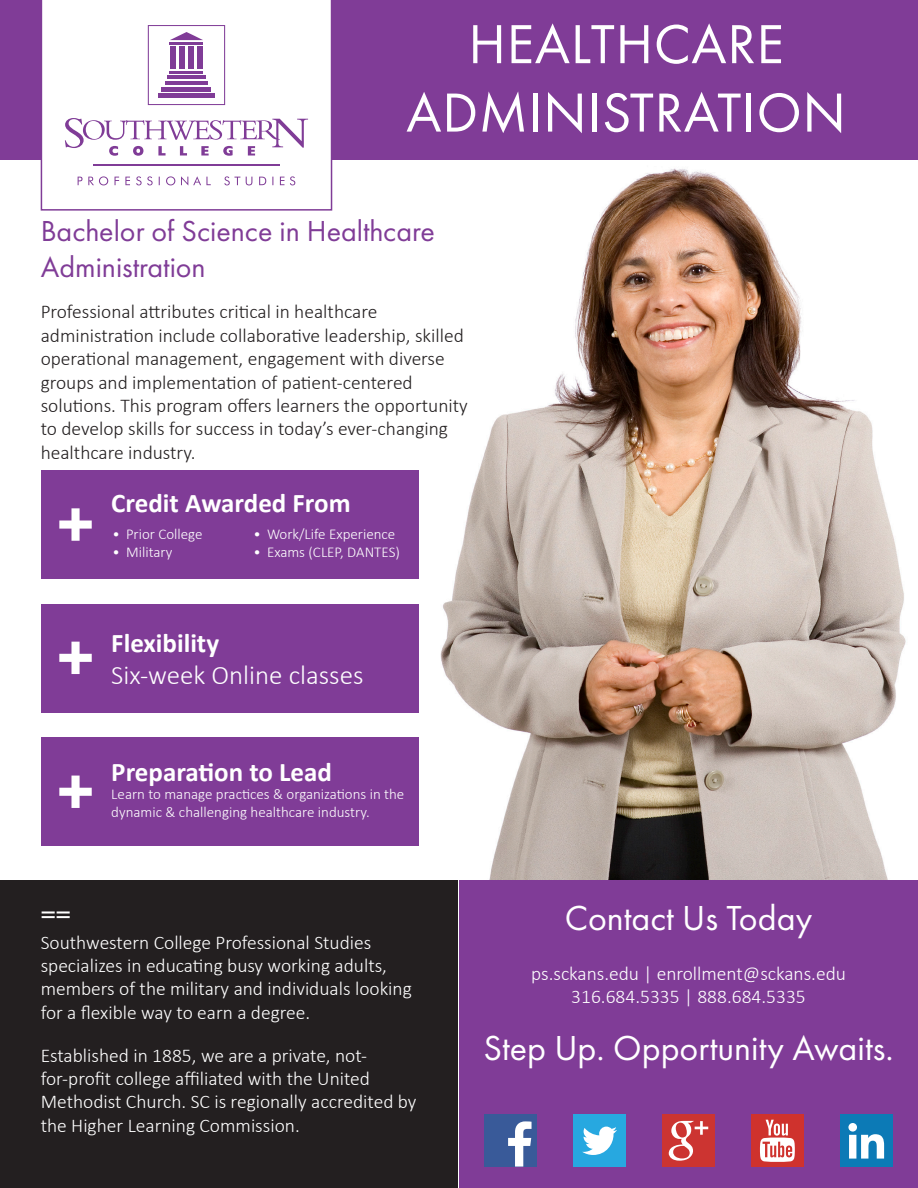
<style>
.page{position:relative;width:918px;height:1188px;background:#fff}
.page>*{position:absolute;margin:0;border:0;box-sizing:border-box;transform-origin:0 0}
.t1{font:57px/68.4px "Futura PT";letter-spacing:.01em;color:#fff;text-align:center}
.t2{font:36px "Futura PT";color:#fff}
.t3{font:30px/36px "Futura PT";color:#803c97}
.t4{font:30px "Futura PT";color:#fff}
.t5{font:700 27px "Calibri";color:#fff}
.t6{font:300 27px "Calibri";color:#fff}
.t7{font:300 19.5px/23.4px "Calibri";color:#fff}
.t8{font:300 19.5px/23.4px "Calibri";color:#231f20}
.t9{font:300 15px "Calibri";color:#fff}
</style>
<div class="page">
<img style="left:429px;top:159px;width:488px;height:721px">
<div style="left:0;top:880px;width:458px;height:308px;background:#231f20"></div>
<div style="left:41px;top:604px;width:377px;height:108px;background:#803c97"></div>
<svg style="left:59px;top:642px;width:33px;height:32px"></svg>
<div style="left:41px;top:737px;width:377px;height:109px;background:#803c97"></div>
<svg style="left:59px;top:776px;width:33px;height:32px"></svg>
<div style="left:41px;top:470px;width:377px;height:109px;background:#803c97"></div>
<svg style="left:59px;top:508px;width:33px;height:33px"></svg>
<div style="left:459px;top:880px;width:459px;height:308px;background:#803c97"></div>
<div style="left:484px;top:1115px;width:53px;height:52px;background:#395a99"></div>
<svg style="left:508px;top:1121px;width:24px;height:46px"></svg>
<div style="left:573px;top:1115px;width:53px;height:52px;background:#27a8e0"></div>
<svg style="left:582px;top:1127px;width:35px;height:28px"></svg>
<div style="left:751px;top:1115px;width:53px;height:52px;background:#cf322d"></div>
<svg style="left:760px;top:1120px;width:35px;height:42px"></svg>
<div style="left:662px;top:1115px;width:53px;height:52px;background:#cc3431"></div>
<svg style="left:669px;top:1121px;width:39px;height:40px"></svg>
<div style="left:840px;top:1115px;width:52px;height:52px;background:#0c7ab6"></div>
<svg style="left:848px;top:1123px;width:36px;height:36px"></svg>
<div style="left:0;top:0;width:918px;height:159px;background:#803c97"></div>
<div style="left:41px;top:0;width:291px;height:211px;background:#fff"></div>
<hr style="left:93px;top:165px;width:187px;height:1px;background:#803c97">
<svg style="left:148px;top:25px;width:77px;height:80px"></svg>
<svg style="left:65px;top:118px;width:243px;height:38px;background:#e5d8ea"></svg>
<svg style="left:78px;top:176px;width:217px;height:10px"></svg>
<p class="t1" style="left:406px;top:10px;width:441px">HEALTHCARE<br>ADMINISTRATION</p>
<p class="t3" style="left:41px;top:213px;width:396px">Bachelor of Science in Healthcare<br>Administration</p>
<p class="t8" style="left:41px;top:300px;width:429px">Professional attributes critical in healthcare administration include collaborative leadership, skilled operational management, engagement with diverse groups and implementation of patient-centered solutions. This program offers learners the opportunity to develop skills for success in today’s ever-changing healthcare industry.</p>
<p class="t5" style="left:111px;top:484px;width:241px">Credit Awarded From</p>
<p class="t9" style="left:113px;top:525px;width:92px">• Prior College</p>
<p class="t9" style="left:113px;top:543px;width:61px">• Military</p>
<p class="t9" style="left:254px;top:525px;width:143px">• Work/Life Experience</p>
<p class="t9" style="left:254px;top:543px;width:148px">• Exams (CLEP, DANTES)</p>
<p class="t5" style="left:111px;top:624px;width:109px">Flexibility</p>
<p class="t6" style="left:111px;top:658px;width:254px">Six-week Online classes</p>
<p class="t5" style="left:111px;top:753px;width:222px">Preparation to Lead</p>
<p class="t9" style="left:111px;top:785px;width:295px">Learn to manage practices &amp; organizations in the</p>
<p class="t9" style="left:111px;top:803px;width:260px">dynamic &amp; challenging healthcare industry.</p>
<p class="t4" style="left:41px;top:897px;width:32px">==</p>
<p class="t7" style="left:41px;top:930px;width:373px">Southwestern College Professional Studies specializes in educating busy working adults, members of the military and individuals looking for a flexible way to earn a degree.</p>
<p class="t7" style="left:41px;top:1043px;width:377px">Established in 1885, we are a private, not&shy;for-profit college affiliated with the United Methodist Church. SC is regionally accredited by the Higher Learning Commission.</p>
<p class="t2" style="left:565px;top:896px;width:249px">Contact Us Today</p>
<p class="t7" style="left:531px;top:962px;width:316px">ps.sckans.edu | enrollment@sckans.edu</p>
<p class="t7" style="left:571px;top:985px;width:236px">316.684.5335 | 888.684.5335</p>
<p class="t2" style="left:483px;top:1027px;width:412px">Step Up. Opportunity Awaits.</p>
</div>
